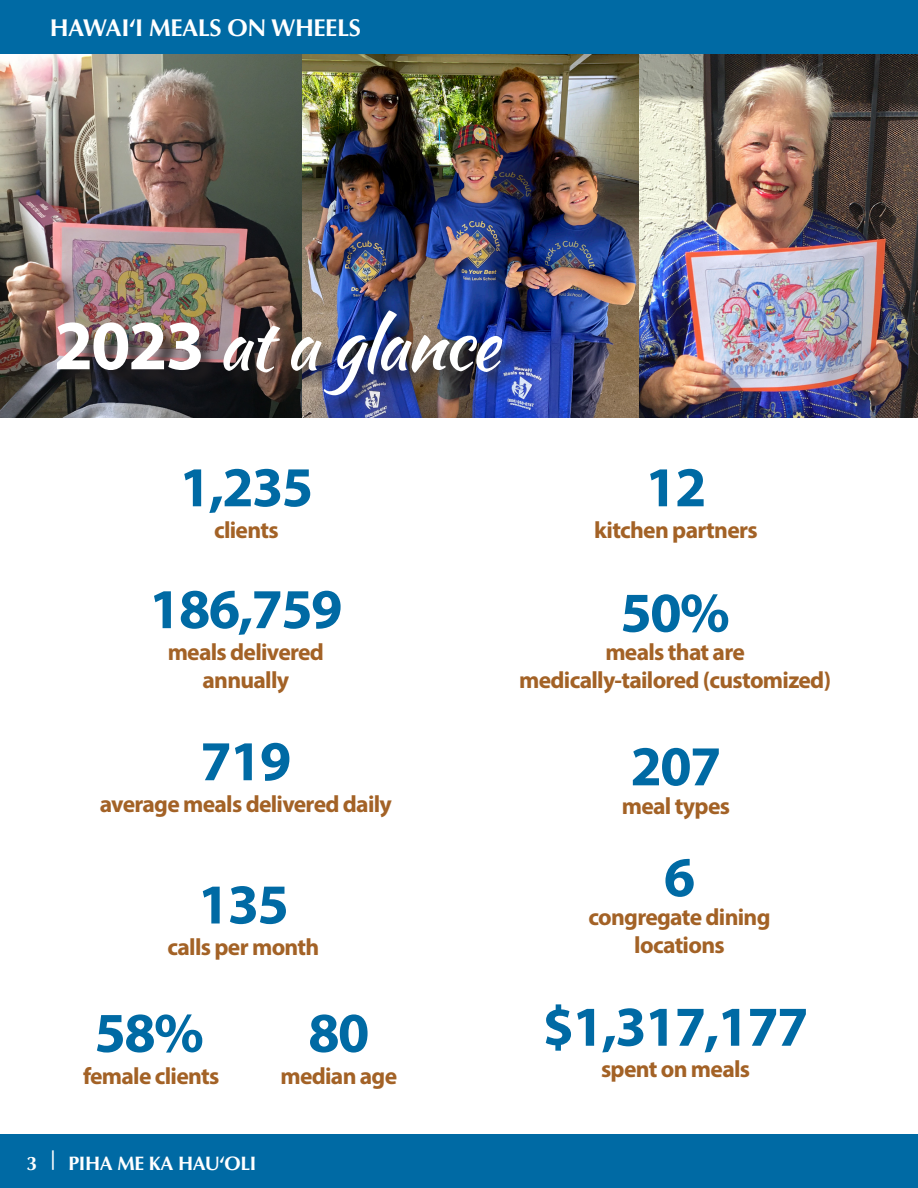
<style>
.page{position:relative;width:918px;height:1188px;background:#fff}
.page>*{position:absolute;margin:0;border:0;box-sizing:border-box;transform-origin:0 0}
.t1{font:70.8px "Kaushan Script";letter-spacing:-.03em;color:#fff}
.t2{font:700 56.7px "Myriad Pro";letter-spacing:-.03em;color:#006aa4}
.t3{font:700 24.3px "Optima";letter-spacing:-.02em;color:#fff}
.t4{font:700 23.7px/28.3px "Myriad Pro";letter-spacing:-.03em;color:#a36226;text-align:center}
.t5{font:700 19.5px "Optima";letter-spacing:-.02em;color:#fff}
.s1{font-family:"Myriad Pro";font-weight:700}
</style>
<div class="page">
<div style="left:0;top:1134px;width:918px;height:54px;background:#006aa4"></div>
<div style="left:0;top:0;width:918px;height:54px;background:#006aa4"></div>
<img style="left:638px;top:54px;width:280px;height:364px">
<img style="left:0;top:54px;width:638px;height:364px">
<div style="left:59px;top:314px;width:463px;height:100px;background:#231f20;opacity:.75"></div>
<p class="t3" style="left:50px;top:13px;width:313px">HAWAI‘I MEALS ON WHEELS</p>
<p class="t1" style="left:54px;top:293px;width:446px"><span class="s1">2023</span> at a glance</p>
<p class="t2" style="left:179px;top:450px;width:135px">1,235</p>
<p class="t4" style="left:214px;top:515px;width:66px">clients</p>
<p class="t2" style="left:149px;top:572px;width:195px">186,759</p>
<p class="t4" style="left:168px;top:637px;width:158px">meals delivered</p>
<p class="t4" style="left:202px;top:665px;width:88px">annually</p>
<p class="t2" style="left:200px;top:724px;width:93px">719</p>
<p class="t4" style="left:100px;top:789px;width:294px">average meals delivered daily</p>
<p class="t2" style="left:198px;top:867px;width:93px">135</p>
<p class="t4" style="left:168px;top:932px;width:153px">calls per month</p>
<p class="t2" style="left:94px;top:996px;width:111px">58%</p>
<p class="t4" style="left:83px;top:1061px;width:138px">female clients</p>
<p class="t5" style="left:27px;top:1152px;width:231px">3 | PIHA ME KA HAU‘OLI</p>
<p class="t2" style="left:308px;top:996px;width:63px">80</p>
<p class="t4" style="left:280px;top:1061px;width:118px">median age</p>
<p class="t2" style="left:645px;top:450px;width:63px">12</p>
<p class="t4" style="left:594px;top:515px;width:165px">kitchen partners</p>
<p class="t2" style="left:620px;top:576px;width:111px">50%</p>
<p class="t4" style="left:605px;top:637px;width:141px">meals that are</p>
<p class="t4" style="left:519px;top:666px;width:313px">medically-tailored (customized)</p>
<p class="t2" style="left:630px;top:729px;width:93px">207</p>
<p class="t4" style="left:622px;top:791px;width:110px">meal types</p>
<p class="t2" style="left:664px;top:840px;width:33px">6</p>
<p class="t4" style="left:588px;top:902px;width:184px">congregate dining locations</p>
<p class="t2" style="left:543px;top:990px;width:267px">$1,317,177</p>
<p class="t4" style="left:601px;top:1054px;width:151px">spent on meals</p>
</div>
